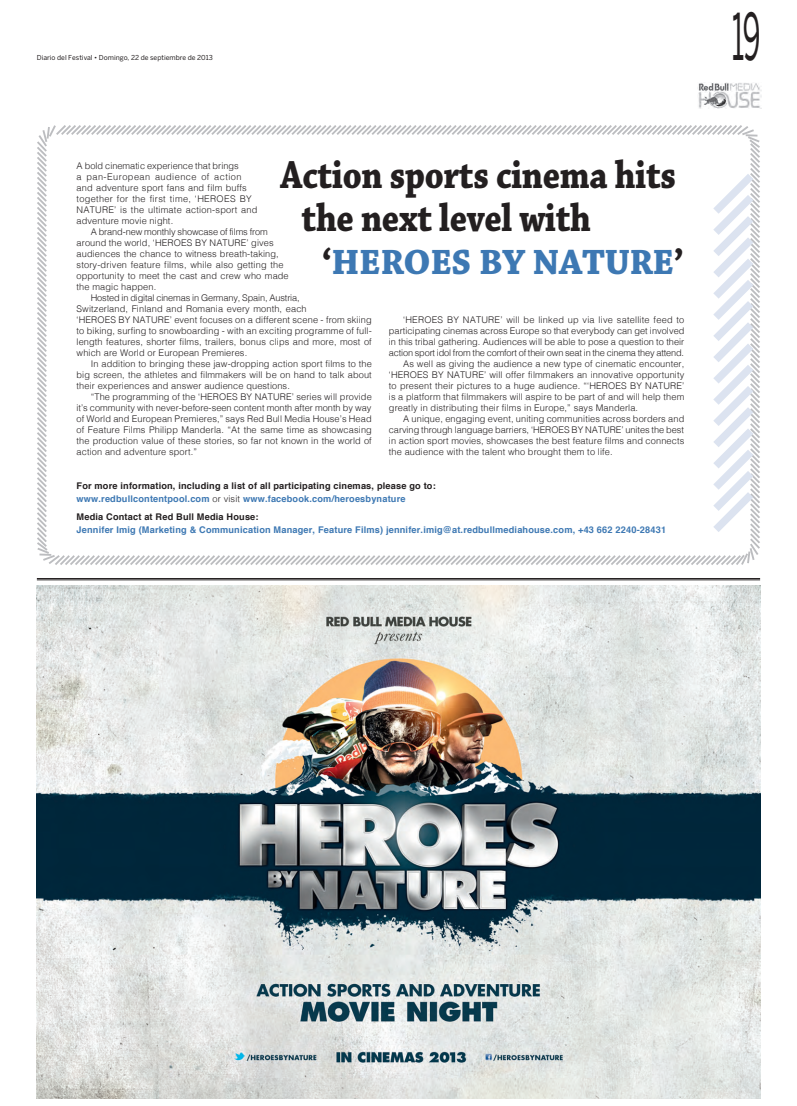
<style>
.page{position:relative;width:797px;height:1106px;background:#fff}
.page>*{position:absolute;margin:0;border:0;box-sizing:border-box;transform-origin:0 0}
.t1{font:64px "Benton Sans";color:#231f20;scale:.45 1}
.t2{font:700 41px/43px "Chaparral Pro";letter-spacing:-.01em;color:#231f20;scale:.85 1}
.t3{font:700 37px "Chaparral Pro";letter-spacing:-.01em;color:#3d78b3}
.t4{font:300 9.2px "Helvetica";letter-spacing:.015em;color:#231f20}
.t5{font:700 9.2px/13px "Helvetica";letter-spacing:.02em;color:#3d78b3}
.t6{font:700 9.2px/13px "Helvetica";letter-spacing:.02em;color:#231f20}
.t7{font:300 9.2px "Helvetica";letter-spacing:-.02em;color:#231f20}
.t8{font:300 9.2px "Helvetica";letter-spacing:-.005em;color:#231f20}
.t9{font:300 9.2px "Helvetica";letter-spacing:-.015em;color:#231f20}
.t10{font:300 9.2px "Helvetica";letter-spacing:-.01em;color:#231f20}
.t11{font:300 9.2px "Helvetica";letter-spacing:.035em;color:#231f20}
.t12{font:300 9.2px "Helvetica";letter-spacing:.05em;color:#231f20}
.t13{font:6.8px "Benton Sans";color:#231f20}
.s1{color:#231f20}
.s2{color:#3d78b3}
.s3{font-weight:300}
</style>
<div class="page">
<svg style="left:37px;top:125px;width:723px;height:440px"></svg>
<img style="left:37px;top:585px;width:723px;height:513px">
<hr style="left:37px;top:578px;width:723px;height:1px;background:#231f20">
<hr style="left:37px;top:579px;width:723px;height:1px;background:#231f20">
<img style="left:698px;top:83px;width:64px;height:26px">
<svg style="left:705px;top:166px;width:55px;height:374px"></svg>
<p class="t13" style="left:37px;top:53px;width:177px">Diario del Festival • Domingo, 22 de septiembre de 2013</p>
<p class="t2" style="left:301px;top:155px;width:442px;text-indent:-21px">Action sports cinema hits the next level with</p>
<p class="t3" style="left:321px;top:241px;width:364px"><span class="s1">‘</span>HEROES BY NATURE<span class="s1">’</span></p>
<p class="t4" style="left:77px;top:158px;width:164px">A bold cinematic experience that brings</p>
<p class="t12" style="left:77px;top:169px;width:166px">a pan-European audience of action</p>
<p class="t4" style="left:77px;top:180px;width:172px">and adventure sport fans and film buffs</p>
<p class="t11" style="left:77px;top:191px;width:177px">together for the first time, ‘HEROES BY</p>
<p class="t4" style="left:77px;top:202px;width:182px">NATURE’ is the ultimate action-sport and</p>
<p class="t4" style="left:77px;top:213px;width:98px">adventure movie night.</p>
<p class="t10" style="left:91px;top:224px;width:178px">A brand-new monthly showcase of films from</p>
<p class="t4" style="left:77px;top:235px;width:199px">around the world, ‘HEROES BY NATURE’ gives</p>
<p class="t4" style="left:77px;top:246px;width:204px">audiences the chance to witness breath-taking,</p>
<p class="t4" style="left:77px;top:257px;width:208px">story-driven feature films, while also getting the</p>
<p class="t4" style="left:77px;top:268px;width:214px">opportunity to meet the cast and crew who made</p>
<p class="t4" style="left:77px;top:279px;width:81px">the magic happen.</p>
<p class="t9" style="left:91px;top:290px;width:210px">Hosted in digital cinemas in Germany, Spain, Austria,</p>
<p class="t4" style="left:77px;top:301px;width:232px">Switzerland, Finland and Romania every month, each</p>
<p class="t4" style="left:77px;top:312px;width:297px">‘HEROES BY NATURE’ event focuses on a different scene - from skiing</p>
<p class="t4" style="left:77px;top:323px;width:297px">to biking, surfing to snowboarding - with an exciting programme of full-</p>
<p class="t4" style="left:77px;top:334px;width:297px">length features, shorter films, trailers, bonus clips and more, most of</p>
<p class="t4" style="left:77px;top:345px;width:172px">which are World or European Premieres.</p>
<p class="t4" style="left:91px;top:356px;width:282px">In addition to bringing these jaw-dropping action sport films to the</p>
<p class="t4" style="left:77px;top:367px;width:297px">big screen, the athletes and filmmakers will be on hand to talk about</p>
<p class="t4" style="left:77px;top:378px;width:215px">their experiences and answer audience questions.</p>
<p class="t4" style="left:91px;top:389px;width:282px">“The programming of the ‘HEROES BY NATURE’ series will provide</p>
<p class="t4" style="left:77px;top:400px;width:296px">it’s community with never-before-seen content month after month by way</p>
<p class="t4" style="left:77px;top:411px;width:296px">of World and European Premieres,” says Red Bull Media House’s Head</p>
<p class="t4" style="left:77px;top:422px;width:297px">of Feature Films Philipp Manderla. “At the same time as showcasing</p>
<p class="t4" style="left:77px;top:433px;width:297px">the production value of these stories, so far not known in the world of</p>
<p class="t4" style="left:77px;top:444px;width:122px">action and adventure sport.”</p>
<p class="t4" style="left:403px;top:312px;width:283px">‘HEROES BY NATURE’ will be linked up via live satellite feed to</p>
<p class="t4" style="left:389px;top:323px;width:297px">participating cinemas across Europe so that everybody can get involved</p>
<p class="t4" style="left:389px;top:334px;width:297px">in this tribal gathering. Audiences will be able to pose a question to their</p>
<p class="t7" style="left:389px;top:345px;width:296px">action sport idol from the comfort of their own seat in the cinema they attend.</p>
<p class="t4" style="left:403px;top:356px;width:283px">As well as giving the audience a new type of cinematic encounter,</p>
<p class="t4" style="left:389px;top:367px;width:297px">‘HEROES BY NATURE’ will offer filmmakers an innovative opportunity</p>
<p class="t4" style="left:389px;top:378px;width:297px">to present their pictures to a huge audience. “‘HEROES BY NATURE’</p>
<p class="t4" style="left:389px;top:389px;width:297px">is a platform that filmmakers will aspire to be part of and will help them</p>
<p class="t4" style="left:389px;top:400px;width:251px">greatly in distributing their films in Europe,” says Manderla.</p>
<p class="t4" style="left:403px;top:411px;width:283px">A unique, engaging event, uniting communities across borders and</p>
<p class="t8" style="left:389px;top:422px;width:296px">carving through language barriers, ‘HEROES BY NATURE’ unites the best</p>
<p class="t4" style="left:389px;top:433px;width:297px">in action sport movies, showcases the best feature films and connects</p>
<p class="t4" style="left:389px;top:444px;width:225px">the audience with the talent who brought them to life.</p>
<p class="t6" style="left:77px;top:479px;width:361px">For more information, including a list of all participating cinemas, please go to: <span class="s2">www.redbullcontentpool.com</span> <span class="s3">or visit</span> <span class="s2">www.facebook.com/heroesbynature</span></p>
<p class="t5" style="left:77px;top:510px;width:591px"><span class="s1">Media Contact at Red Bull Media House:<br></span>Jennifer Imig (Marketing &amp; Communication Manager, Feature Films) jennifer.imig@at.redbullmediahouse.com, +43 662 2240-28431</p>
<p class="t1" style="left:731px;top:-1px;width:66px">19</p>
</div>
